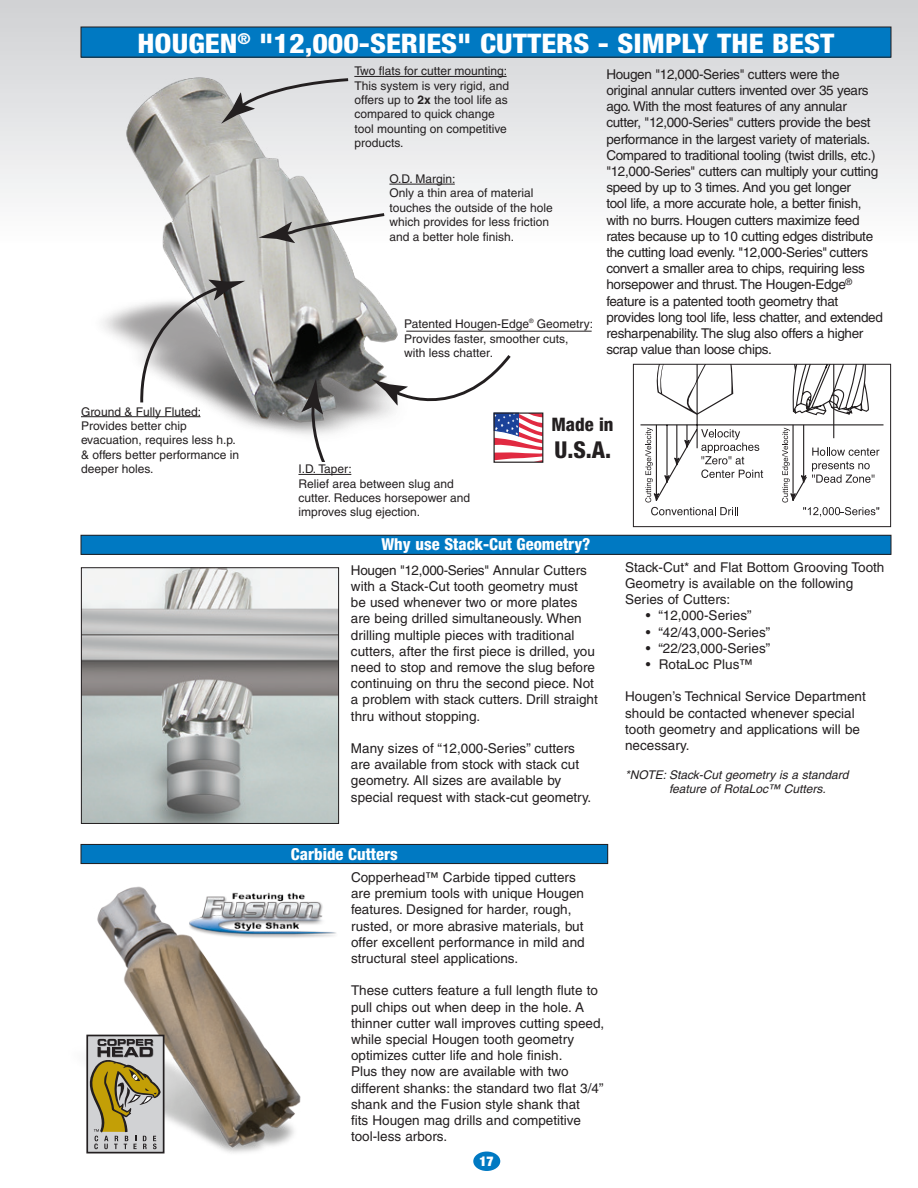
<style>
.page{position:relative;width:918px;height:1188px;background:#fff}
.page>*{position:absolute;margin:0;border:0;box-sizing:border-box;transform-origin:0 0}
.t1{font:800 condensed 27px "Helvetica Neue";color:#fff;scale:1.1 1}
.t2{font:800 condensed 23.25px "Helvetica Neue";color:#231f20}
.t3{font:800 condensed 18.6px "Helvetica Neue";color:#231f20}
.t4{font:800 condensed 16.5px "Helvetica Neue";color:#fff}
.t5{font:13.5px/16.2px "Helvetica";color:#231f20}
.t6{font:13.5px/16.2px "Helvetica";letter-spacing:-.025em;color:#231f20}
.t7{font:900 expanded 13.5px "Helvetica Neue";color:#fff}
.t8{font:12px/14.4px "Helvetica";color:#231f20}
.t9{font:italic 12px/14.4px "Helvetica";color:#231f20}
.s1{font-weight:700}
</style>
<div class="page">
<div style="left:0;top:0;width:918px;height:243px;background:linear-gradient(to bottom,#ccced0,#fefeff)"></div>
<img style="left:83px;top:569px;width:254px;height:253px">
<div style="left:81px;top:567px;width:258px;height:257px;border:1px solid #231f20"></div>
<svg style="left:640px;top:366px;width:244px;height:151px"></svg>
<div style="left:633px;top:364px;width:258px;height:163px;border:1px solid #231f20"></div>
<div style="left:81px;top:844px;width:527px;height:20px;background:#0079c2"></div>
<div style="left:81px;top:844px;width:527px;height:20px;border:1px solid #231f20"></div>
<img style="left:86px;top:886px;width:215px;height:268px">
<div style="left:473px;top:1152px;width:27px;height:19px;background:#0079c2;border-radius:50%"></div>
<img style="left:71px;top:64px;width:387px;height:370px">
<svg style="left:258px;top:211px;width:130px;height:32px"></svg>
<svg style="left:221px;top:77px;width:130px;height:47px;background:#ccccce"></svg>
<svg style="left:139px;top:280px;width:106px;height:125px"></svg>
<svg style="left:302px;top:378px;width:26px;height:83px"></svg>
<hr style="left:354px;top:76px;width:153px;height:1px;background:#231f20">
<div style="left:81px;top:535px;width:810px;height:19px;background:#0079c2"></div>
<div style="left:81px;top:535px;width:810px;height:20px;border:1px solid #231f20"></div>
<hr style="left:389px;top:184px;width:66px;height:1px;background:#231f20">
<hr style="left:81px;top:416px;width:119px;height:1px;background:#231f20">
<hr style="left:406px;top:331px;width:186px;height:1px;background:#231f20">
<hr style="left:298px;top:474px;width:53px;height:1px;background:#231f20">
<div style="left:81px;top:27px;width:810px;height:30px;background:#0079c2"></div>
<div style="left:81px;top:27px;width:810px;height:31px;border:1px solid #231f20"></div>
<div style="left:87px;top:1035px;width:77px;height:118px;background:#d1d2d4"></div>
<div style="left:86px;top:1035px;width:79px;height:118px;border:2px solid #231f20"></div>
<svg style="left:86px;top:1039px;width:75px;height:110px"></svg>
<svg style="left:372px;top:352px;width:171px;height:110px"></svg>
<div style="left:494px;top:413px;width:49px;height:50px;border:1px solid #231f20"></div>
<img style="left:173px;top:886px;width:163px;height:72px">
<p class="t1" style="left:138px;top:27px;width:635px">HOUGEN<sup>®</sup> "12,000-SERIES" CUTTERS - SIMPLY THE BEST</p>
<p class="t6" style="left:606px;top:66px;width:278px">Hougen "12,000-Series" cutters were the original annular cutters invented over 35 years ago. With the most features of any annular cutter, "12,000-Series" cutters provide the best performance in the largest variety of materials.<br>Compared to traditional tooling (twist drills, etc.) "12,000-Series" cutters can multiply your cutting speed by up to 3 times. And you get longer<br>tool life, a more accurate hole, a better finish, with no burrs. Hougen cutters maximize feed rates because up to 10 cutting edges distribute the cutting load evenly. "12,000-Series" cutters convert a smaller area to chips, requiring less horsepower and thrust. The Hougen-Edge<sup>® </sup>feature is a patented tooth geometry that provides long tool life, less chatter, and extended resharpenability. The slug also offers a higher scrap value than loose chips.</p>
<p class="t8" style="left:354px;top:64px;width:156px">Two flats for cutter mounting:<br>This system is very rigid, and offers up to <span class="s1">2x</span> the tool life as compared to quick change tool mounting on competitive products.</p>
<p class="t8" style="left:389px;top:171px;width:165px">O.D. Margin:<br>Only a thin area of material touches the outside of the hole which provides for less friction and a better hole finish.</p>
<p class="t8" style="left:404px;top:317px;width:191px">Patented Hougen-Edge<sup>®</sup> Geometry:<br>Provides faster, smoother cuts,</p>
<p class="t8" style="left:404px;top:345px;width:90px">with less chatter.</p>
<p class="t8" style="left:81px;top:404px;width:122px">Ground &amp; Fully Fluted:</p>
<p class="t8" style="left:81px;top:418px;width:160px">Provides better chip evacuation, requires less h.p. &amp; offers better performance in deeper holes.</p>
<p class="t8" style="left:298px;top:462px;width:173px">I.D. Taper:<br>Relief area between slug and cutter. Reduces horsepower and improves slug ejection.</p>
<p class="t3" style="left:551px;top:412px;width:64px">Made in</p>
<p class="t2" style="left:554px;top:436px;width:58px">U.S.A.</p>
<p class="t4" style="left:381px;top:534px;width:211px">Why use Stack-Cut Geometry?</p>
<p class="t5" style="left:351px;top:562px;width:248px">Hougen "12,000-Series" Annular Cutters with a Stack-Cut tooth geometry must<br>be used whenever two or more plates are being drilled simultaneously. When drilling multiple pieces with traditional cutters, after the first piece is drilled, you need to stop and remove the slug before continuing on thru the second piece. Not a problem with stack cutters. Drill straight thru without stopping.</p>
<p class="t5" style="left:351px;top:740px;width:242px">Many sizes of “12,000-Series” cutters are available from stock with stack cut geometry. All sizes are available by special request with stack-cut geometry.</p>
<p class="t5" style="left:625px;top:559px;width:261px">Stack-Cut* and Flat Bottom Grooving Tooth<br>Geometry is available on the following<br>Series of Cutters:</p>
<p class="t5" style="left:646px;top:608px;width:107px">• “12,000-Series”</p>
<p class="t5" style="left:646px;top:624px;width:126px">• “42/43,000-Series”</p>
<p class="t5" style="left:646px;top:640px;width:126px">• “22/23,000-Series”</p>
<p class="t5" style="left:646px;top:656px;width:109px">• RotaLoc Plus™</p>
<p class="t5" style="left:625px;top:689px;width:242px">Hougen’s Technical Service Department should be contacted whenever special tooth geometry and applications will be necessary.</p>
<p class="t9" style="left:669px;top:767px;width:181px;text-indent:-44px">*NOTE: Stack-Cut geometry is a standard feature of RotaLoc™ Cutters.</p>
<p class="t4" style="left:291px;top:843px;width:108px">Carbide Cutters</p>
<p class="t5" style="left:351px;top:869px;width:235px">Copperhead™ Carbide tipped cutters are premium tools with unique Hougen features. Designed for harder, rough, rusted, or more abrasive materials, but offer excellent performance in mild and structural steel applications.</p>
<p class="t5" style="left:351px;top:983px;width:255px">These cutters feature a full length flute to pull chips out when deep in the hole. A thinner cutter wall improves cutting speed, while special Hougen tooth geometry optimizes cutter life and hole finish.<br>Plus they now are available with two different shanks: the standard two flat 3/4” shank and the Fusion style shank that<br>fits Hougen mag drills and competitive tool-less arbors.</p>
<p class="t7" style="left:479px;top:1153px;width:16px">17</p>
</div>
